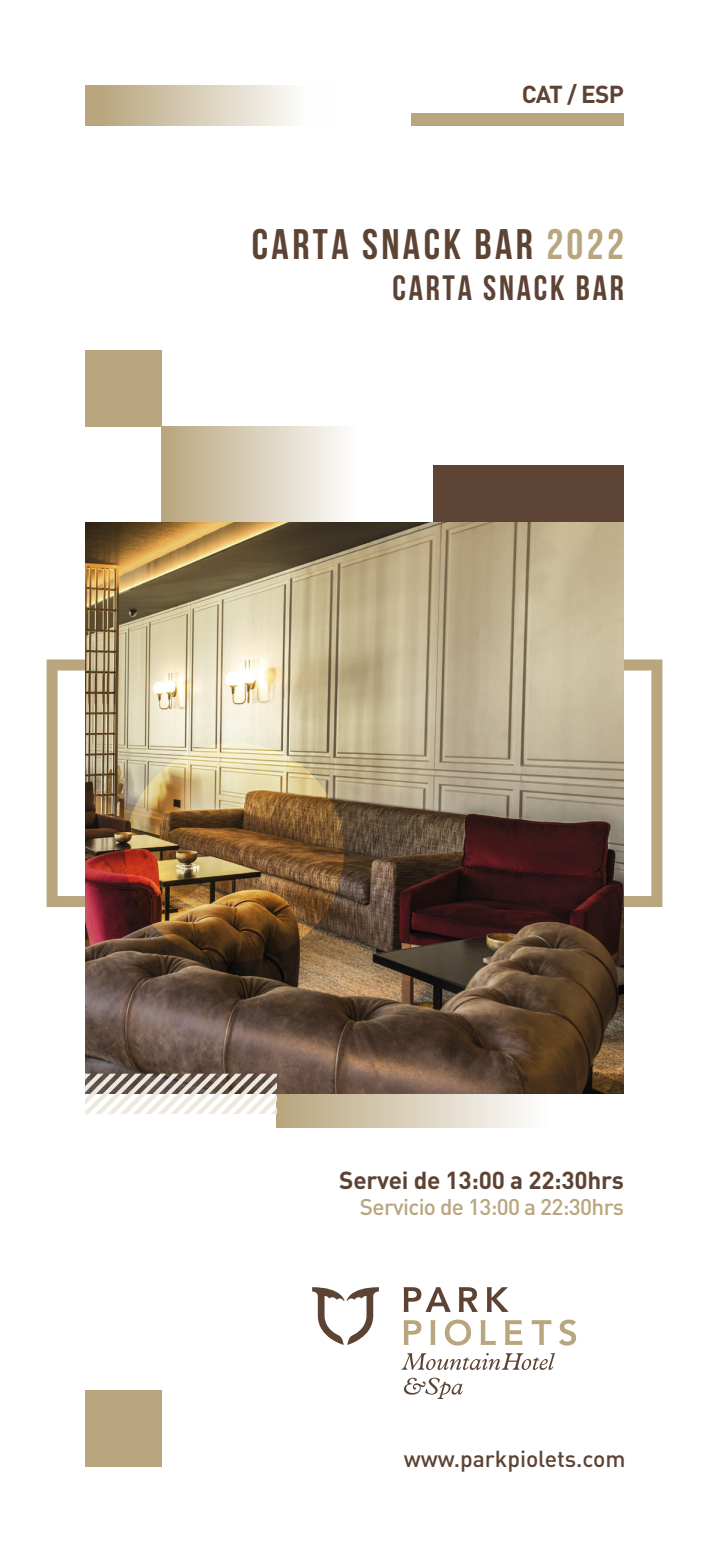
<style>
.page{position:relative;width:709px;height:1552px;background:#fff}
.page>*{position:absolute;margin:0;border:0;box-sizing:border-box;transform-origin:0 0}
.t1{font:700 42.5px "Bebas Neue";letter-spacing:.08em;color:#5d4334}
.t2{font:700 35px "Bebas Neue";letter-spacing:.08em;color:#5d4334}
.t3{font:700 24.25px "DIN Pro";letter-spacing:-.01em;color:#5d4334}
.t4{font:500 23px "DIN Pro";letter-spacing:-.005em;color:#5d4334}
.t5{font:500 22.5px "DIN Pro";letter-spacing:-.03em;color:#b9a67e}
.s1{color:#b9a67e}
</style>
<div class="page">
<div style="left:412px;top:113px;width:212px;height:12px;background:#b9a67e"></div>
<svg style="left:312px;top:1287px;width:67px;height:58px"></svg>
<svg style="left:403px;top:1320px;width:173px;height:26px"></svg>
<svg style="left:403px;top:1287px;width:105px;height:25px"></svg>
<svg style="left:404px;top:1378px;width:59px;height:21px"></svg>
<svg style="left:401px;top:1353px;width:154px;height:17px"></svg>
<div style="left:85px;top:1390px;width:77px;height:77px;background:#b9a67e"></div>
<div style="left:85px;top:85px;width:252px;height:40px;background:linear-gradient(to right,#b5a177,#fff)"></div>
<svg style="left:47px;top:660px;width:615px;height:247px"></svg>
<div style="left:162px;top:427px;width:194px;height:667px;background:linear-gradient(to right,#b8a57d,#fdfdfc)"></div>
<div style="left:276px;top:1037px;width:271px;height:90px;background:linear-gradient(to right,#b8a57d,#fefdfd)"></div>
<div style="left:433px;top:465px;width:191px;height:58px;background:#5d4334"></div>
<img style="left:85px;top:523px;width:539px;height:571px">
<img style="left:125px;top:743px;width:219px;height:219px;border-radius:50%">
<svg style="left:85px;top:1074px;width:191px;height:40px"></svg>
<div style="left:85px;top:350px;width:77px;height:77px;background:#b9a67e"></div>
<p class="t3" style="left:522px;top:78px;width:104px">CAT / ESP</p>
<h1 class="t1" style="left:252px;top:221px;width:373px">CARTA SNACK BAR <span class="s1">2022</span></h1>
<h2 class="t2" style="left:392px;top:268px;width:233px">CARTA SNACK BAR</h2>
<p class="t3" style="left:339px;top:1164px;width:286px">Servei de 13:00 a 22:30hrs</p>
<p class="t5" style="left:360px;top:1192px;width:265px">Servicio de 13:00 a 22:30hrs</p>
<p class="t4" style="left:404px;top:1443px;width:223px">www.parkpiolets.com</p>
</div>
